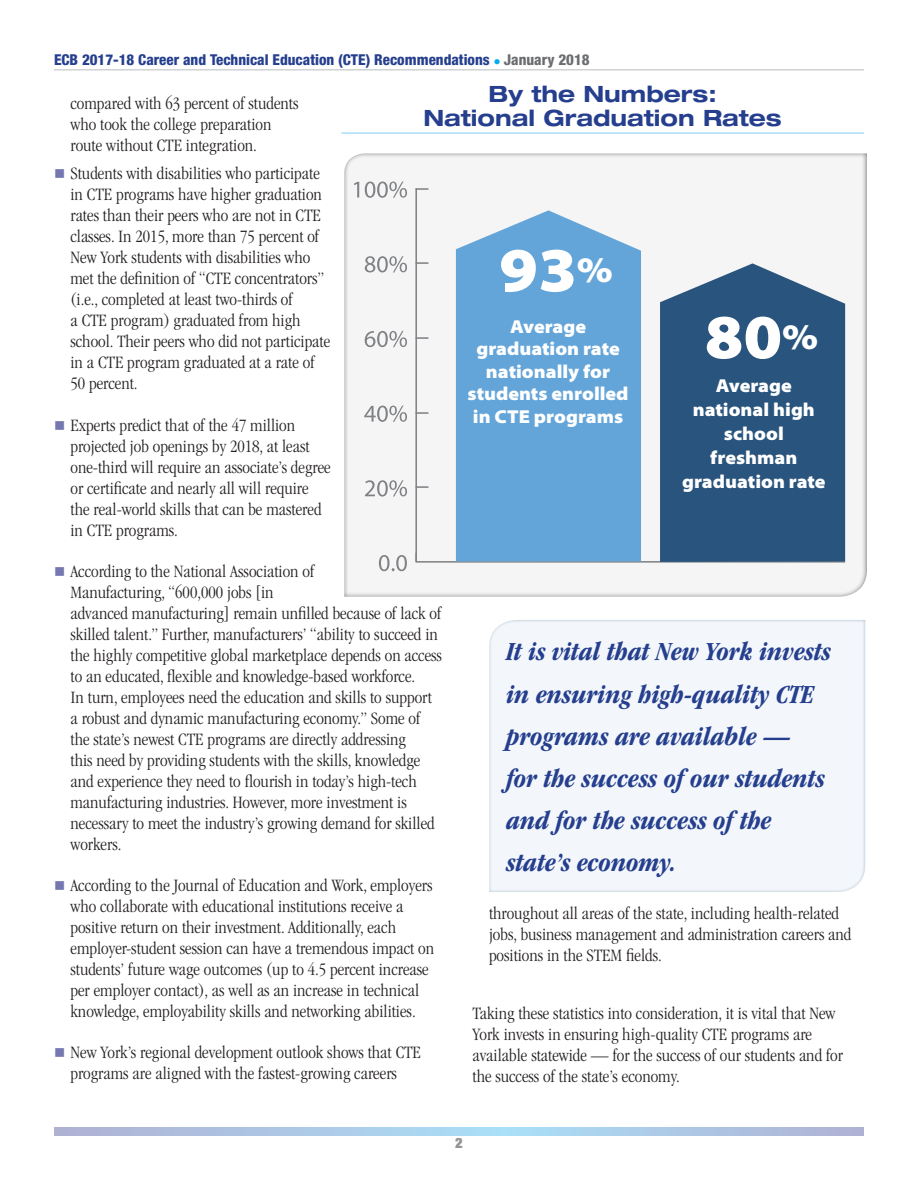
<style>
.page{position:relative;width:918px;height:1188px;background:#fff}
.page>*{position:absolute;margin:0;border:0;box-sizing:border-box;transform-origin:0 0}
.t1{font:900 semi-expanded 63px "Myriad Pro";color:#fff}
.t2{font:italic 700 condensed 27px/42px "ITC Garamond Std";color:#253f8e}
.t3{font:700 expanded 22.5px/24px "Helvetica Neue LT Std";color:#253f8e;text-align:center}
.t4{font:900 semi-expanded 18.75px/24px "Myriad Pro";color:#fff;text-align:center}
.body{font:300 condensed 18px/21px "ITC Garamond Std";color:#231f20}
.t5{font:800 condensed 15px "Helvetica Neue LT Std";color:#253f8e}
.t6{font:900 condensed 14.25px "Helvetica Neue LT Std";color:#939598}
.s1{color:#00aeef}
.s2{color:#6c6d70}
.s3{font-size:36px}
</style>
<div class="page">
<svg style="left:54px;top:1128px;width:810px;height:7px;background:#acc7e4"></svg>
<hr style="left:54px;top:69px;width:810px;height:2px;background:#d1d2d4">
<div style="left:344px;top:152px;width:526px;height:445px;background:#f5f5f6"></div>
<hr style="left:416px;top:561px;width:429px;height:2px;background:#808285">
<svg style="left:379px;top:555px;width:28px;height:16px"></svg>
<svg style="left:365px;top:480px;width:42px;height:17px"></svg>
<svg style="left:364px;top:406px;width:43px;height:16px"></svg>
<svg style="left:365px;top:331px;width:42px;height:16px"></svg>
<svg style="left:365px;top:256px;width:42px;height:16px"></svg>
<svg style="left:354px;top:182px;width:5px;height:16px"></svg>
<svg style="left:365px;top:182px;width:42px;height:16px"></svg>
<hr style="left:415px;top:188px;width:2px;height:374px;background:#808285">
<svg style="left:417px;top:486px;width:11px;height:2px"></svg>
<svg style="left:417px;top:412px;width:11px;height:2px"></svg>
<svg style="left:417px;top:337px;width:11px;height:2px"></svg>
<svg style="left:417px;top:262px;width:11px;height:2px"></svg>
<svg style="left:417px;top:188px;width:11px;height:2px"></svg>
<div style="left:456px;top:210px;width:185px;height:352px;background:#64a5d9"></div>
<svg style="left:660px;top:263px;width:185px;height:299px;background:#365e85"></svg>
<hr style="left:341px;top:132px;width:523px;height:2px;background:#aae0f9">
<div style="left:488px;top:619px;width:384px;height:275px;background:#f3f7fb"></div>
<p class="t5" style="left:54px;top:50px;width:537px">ECB 2017-18 Career and Technical Education (CTE) Recommendations <span class="s1">●</span> <span class="s2">January 2018</span></p>
<p class="t3" style="left:423px;top:81px;width:360px">By the Numbers:<br>National Graduation Rates</p>
<p class="body" style="left:70px;top:93px;width:230px">compared with 63 percent of students who took the college preparation route without CTE integration.</p>
<p class="body" style="left:70px;top:163px;width:261px">Students with disabilities who participate in CTE programs have higher graduation rates than their peers who are not in CTE classes. In 2015, more than 75 percent of New York students with disabilities who met the definition of “CTE concentrators” (i.e., completed at least two-thirds of<br>a CTE program) graduated from high school. Their peers who did not participate in a CTE program graduated at a rate of 50 percent.</p>
<p class="body" style="left:70px;top:415px;width:262px">Experts predict that of the 47 million projected job openings by 2018, at least one-third will require an associate’s degree or certificate and nearly all will require the real-world skills that can be mastered in CTE programs.</p>
<p class="body" style="left:70px;top:561px;width:373px">According to the National Association of<br>Manufacturing, “600,000 jobs [in<br>advanced manufacturing] remain unfilled because of lack of skilled talent.” Further, manufacturers’ “ability to succeed in the highly competitive global marketplace depends on access to an educated, flexible and knowledge-based workforce.<br>In turn, employees need the education and skills to support a robust and dynamic manufacturing economy.” Some of the state’s newest CTE programs are directly addressing<br>this need by providing students with the skills, knowledge and experience they need to flourish in today’s high-tech manufacturing industries. However, more investment is necessary to meet the industry’s growing demand for skilled workers.</p>
<p class="body" style="left:70px;top:875px;width:365px">According to the Journal of Education and Work, employers who collaborate with educational institutions receive a positive return on their investment. Additionally, each employer-student session can have a tremendous impact on students’ future wage outcomes (up to 4.5 percent increase per employer contact), as well as an increase in technical knowledge, employability skills and networking abilities.</p>
<p class="body" style="left:70px;top:1042px;width:352px">New York’s regional development outlook shows that CTE programs are aligned with the fastest-growing careers</p>
<h1 class="t1" style="left:499px;top:227px;width:115px">93<span class="s3">%</span></h1>
<h1 class="t1" style="left:705px;top:294px;width:115px">80<span class="s3">%</span></h1>
<p class="t4" style="left:682px;top:373px;width:145px">Average national high school freshman graduation rate</p>
<p class="t4" style="left:468px;top:314px;width:163px;line-height:22.5px">Average graduation rate nationally for students enrolled in CTE programs</p>
<h2 class="t2" style="left:506px;top:631px;width:326px">It is vital that New York invests in ensuring high-quality CTE programs are available —<br>for the success of our students and for the success of the state’s economy.</h2>
<p class="body" style="left:489px;top:903px;width:364px">throughout all areas of the state, including health-related jobs, business management and administration careers and positions in the STEM fields.</p>
<p class="body" style="left:472px;top:1003px;width:372px">Taking these statistics into consideration, it is vital that New York invests in ensuring high-quality CTE programs are available statewide — for the success of our students and for the success of the state’s economy.</p>
<p class="t6" style="left:455px;top:1134px;width:9px">2</p>
</div>
